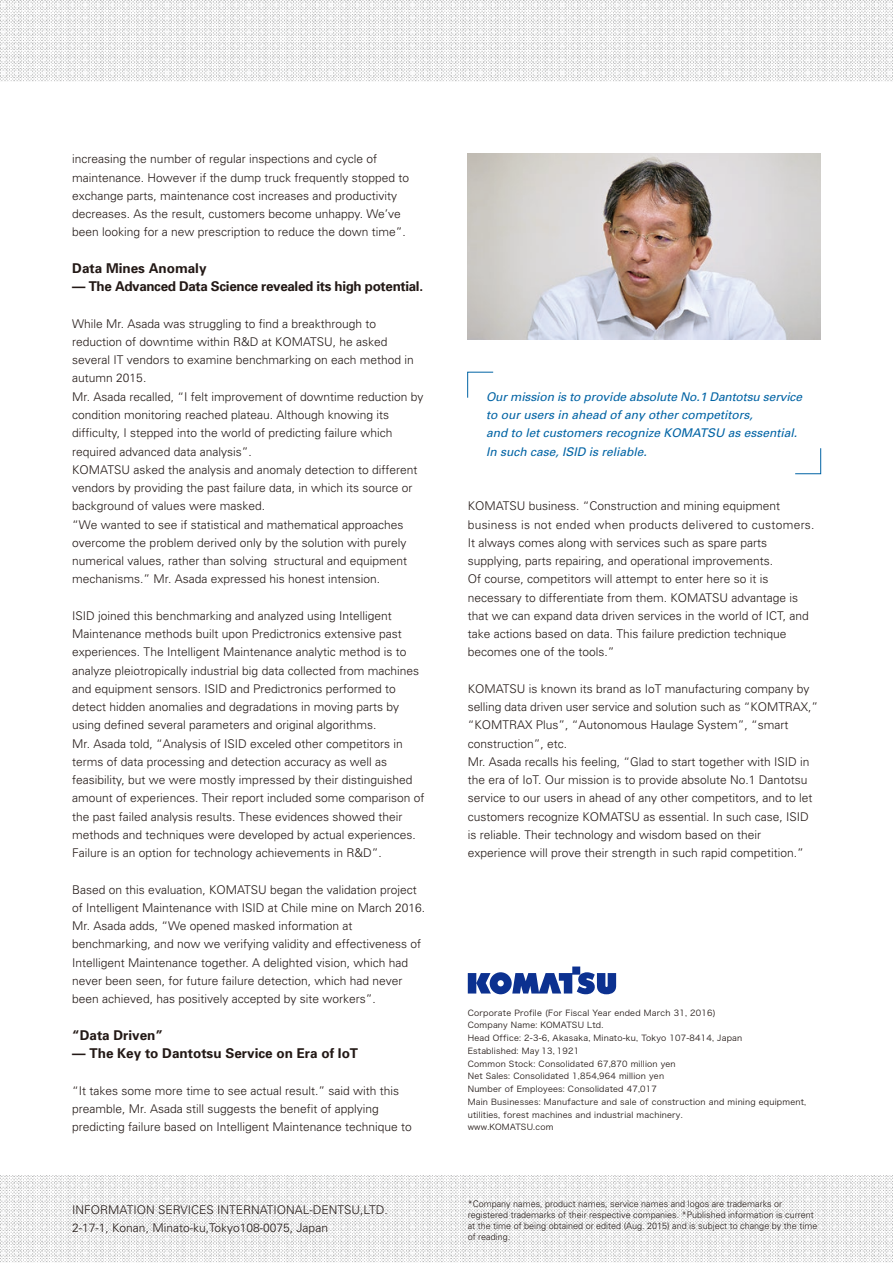
<style>
.page{position:relative;width:893px;height:1263px;background:#fff}
.page>*{position:absolute;margin:0;border:0;box-sizing:border-box;transform-origin:0 0}
.t1{font:700 13.5px "Univers";color:#231916}
.t2{font:700 13.5px "Univers";letter-spacing:-.025em;color:#231916}
.t3{font:300 12px/18.3px "Univers";color:#231916}
.t4{font:italic 12px/18.3px "Univers";color:#0063a4}
.t5{font:300 9px/11.2px "Univers";color:#231916}
.t6{font:8.25px/12.8px "Hira Kaku Pro N W3";letter-spacing:.025em;color:#231916}
</style>
<div class="page">
<img style="left:0;top:0;width:893px;height:1262px">
<div style="left:0;top:83px;width:893px;height:1092px;background:#fff"></div>
<svg style="left:467px;top:372px;width:27px;height:26px"></svg>
<svg style="left:795px;top:448px;width:26px;height:26px"></svg>
<img style="left:468px;top:153px;width:353px;height:186px">
<svg style="left:468px;top:966px;width:148px;height:28px"></svg>
<p class="t3" style="left:72px;top:150px;width:338px">increasing the number of regular inspections and cycle of maintenance. However if the dump truck frequently stopped to exchange parts, maintenance cost increases and productivity decreases. As the result, customers become unhappy. We’ve been looking for a new prescription to reduce the down time”.</p>
<p class="t1" style="left:72px;top:259px;width:136px">Data Mines Anomaly</p>
<p class="t2" style="left:72px;top:278px;width:352px">— The Advanced Data Science revealed its high potential.</p>
<p class="t3" style="left:72px;top:314px;width:353px">While Mr. Asada was struggling to find a breakthrough to reduction of downtime within R&amp;D at KOMATSU, he asked several IT vendors to examine benchmarking on each method in autumn 2015.<br>Mr. Asada recalled, “I felt improvement of downtime reduction by condition monitoring reached plateau. Although knowing its difficulty, I stepped into the world of predicting failure which required advanced data analysis”.<br>KOMATSU asked the analysis and anomaly detection to different vendors by providing the past failure data, in which its source or background of values were masked.<br>“We wanted to see if statistical and mathematical approaches overcome the problem derived only by the solution with purely numerical values, rather than solving structural and equipment mechanisms.” Mr. Asada expressed his honest intension.</p>
<p class="t3" style="left:72px;top:606px;width:354px">ISID joined this benchmarking and analyzed using Intelligent Maintenance methods built upon Predictronics extensive past experiences. The Intelligent Maintenance analytic method is to analyze pleiotropically industrial big data collected from machines and equipment sensors. ISID and Predictronics performed to detect hidden anomalies and degradations in moving parts by using defined several parameters and original algorithms.<br>Mr. Asada told, “Analysis of ISID exceled other competitors in terms of data processing and detection accuracy as well as feasibility, but we were mostly impressed by their distinguished amount of experiences. Their report included some comparison of the past failed analysis results. These evidences showed their methods and techniques were developed by actual experiences.<br>Failure is an option for technology achievements in R&amp;D”.</p>
<p class="t3" style="left:72px;top:880px;width:354px">Based on this evaluation, KOMATSU began the validation project of Intelligent Maintenance with ISID at Chile mine on March 2016.<br>Mr. Asada adds, “We opened masked information at benchmarking, and now we verifying validity and effectiveness of Intelligent Maintenance together. A delighted vision, which had never been seen, for future failure detection, which had never been achieved, has positively accepted by site workers”.</p>
<p class="t1" style="left:72px;top:1026px;width:92px">“Data Driven”</p>
<p class="t1" style="left:72px;top:1044px;width:287px">— The Key to Dantotsu Service on Era of IoT</p>
<p class="t3" style="left:72px;top:1081px;width:341px">“It takes some more time to see actual result.” said with this preamble, Mr. Asada still suggests the benefit of applying predicting failure based on Intelligent Maintenance technique to</p>
<p class="t3" style="left:72px;top:1200px;width:317px">INFORMATION SERVICES INTERNATIONAL-DENTSU,LTD.<br>2-17-1, Konan, Minato-ku,Tokyo108-0075, Japan</p>
<p class="t4" style="left:486px;top:387px;width:318px">Our mission is to provide absolute No.1 Dantotsu service to our users in ahead of any other competitors,<br>and to let customers recognize KOMATSU as essential.<br>In such case, ISID is reliable.</p>
<p class="t3" style="left:468px;top:497px;width:348px">KOMATSU business. “Construction and mining equipment business is not ended when products delivered to customers.<br>It always comes along with services such as spare parts supplying, parts repairing, and operational improvements.<br>Of course, competitors will attempt to enter here so it is necessary to differentiate from them. KOMATSU advantage is that we can expand data driven services in the world of ICT, and take actions based on data. This failure prediction technique becomes one of the tools.”</p>
<p class="t3" style="left:468px;top:679px;width:352px">KOMATSU is known its brand as IoT manufacturing company by selling data driven user service and solution such as “KOMTRAX,” “KOMTRAX Plus”, “Autonomous Haulage System”, “smart construction”, etc.<br>Mr. Asada recalls his feeling, “Glad to start together with ISID in the era of IoT. Our mission is to provide absolute No.1 Dantotsu service to our users in ahead of any other competitors, and to let customers recognize KOMATSU as essential. In such case, ISID is reliable. Their technology and wisdom based on their experience will prove their strength in such rapid competition.”</p>
<p class="t6" style="left:468px;top:1005px;width:340px">Corporate Profile (For Fiscal Year ended March 31, 2016)<br>Company Name: KOMATSU Ltd.<br>Head Office: 2-3-6, Akasaka, Minato-ku, Tokyo 107-8414, Japan<br>Established: May 13, 1921<br>Common Stock: Consolidated 67,870 million yen<br>Net Sales: Consolidated 1,854,964 million yen<br>Number of Employees: Consolidated 47,017<br>Main Businesses: Manufacture and sale of construction and mining equipment, utilities, forest machines and industrial machinery.<br>www.KOMATSU.com</p>
<p class="t5" style="left:468px;top:1197px;width:351px">*Company names, product names, service names and logos are trademarks or registered trademarks of their respective companies. *Published information is current at the time of being obtained or edited (Aug. 2015) and is subject to change by the time of reading.</p>
</div>
